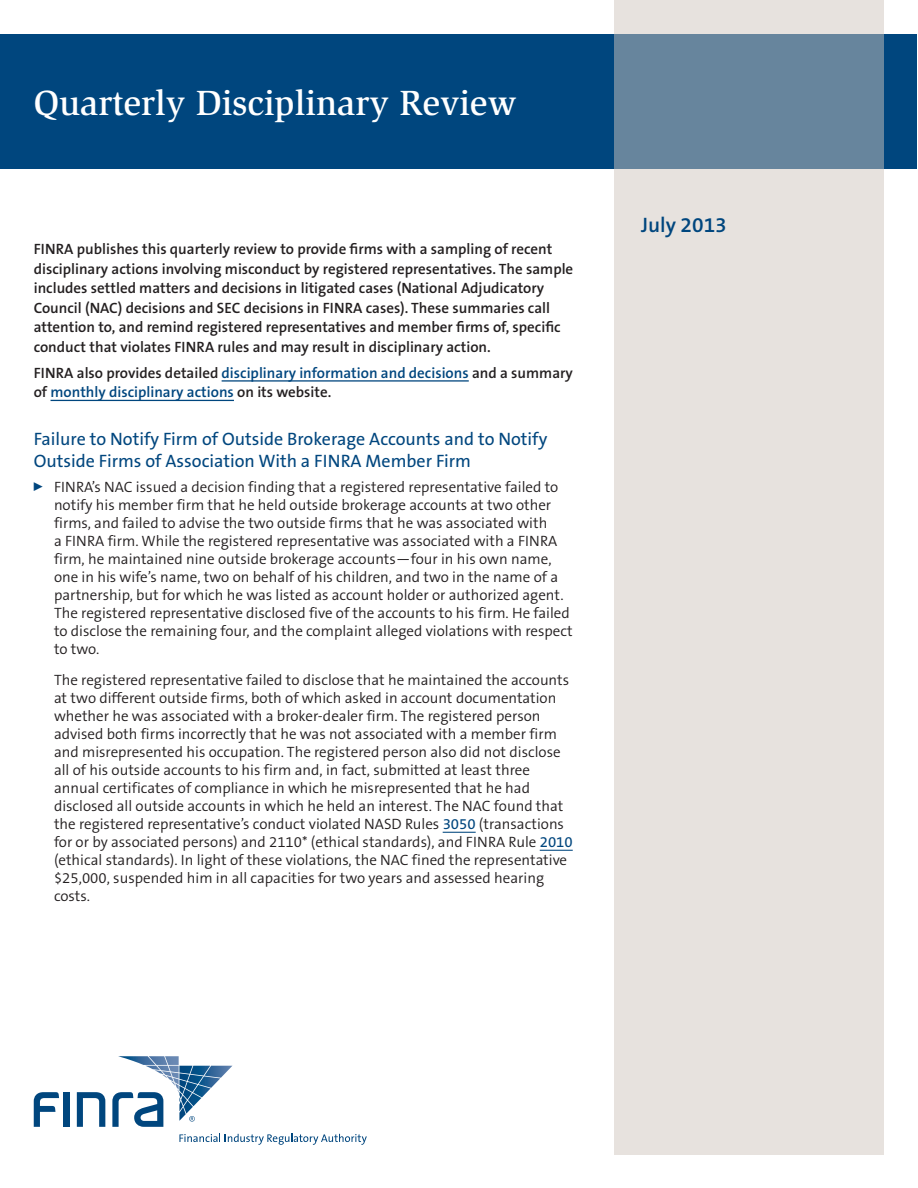
<style>
.page{position:relative;width:918px;height:1188px;background:#fff}
.page>*{position:absolute;margin:0;border:0;box-sizing:border-box;transform-origin:0 0}
.t1{font:500 36px "Slimbach LT";color:#fff}
.t2{font:600 21px "The Sans B6";color:#00467e}
.t3{font:18px/21.6px "The Sans B5 Plain";color:#00467e}
.t4{font:300 15px/18px "The Sans B4";color:#231f20}
.t5{font:600 15px/19.5px "The Sans B6";color:#231f20}
.t6{font:600 15px/19.5px "The Sans B6";color:#00467e}
.s1{color:#231f20}
.s2{font-family:"The Sans B5 Plain";font-weight:400;color:#00467e}
</style>
<div class="page">
<div style="left:0;top:34px;width:917px;height:135px;background:#00467e"></div>
<div style="left:63px;top:1092px;width:7px;height:35px;background:#00467e"></div>
<svg style="left:77px;top:1092px;width:28px;height:35px"></svg>
<svg style="left:34px;top:1092px;width:25px;height:35px"></svg>
<svg style="left:179px;top:1134px;width:188px;height:11px"></svg>
<svg style="left:112px;top:1056px;width:120px;height:71px"></svg>
<svg style="left:614px;top:0;width:270px;height:1154px;fill:#e7e2de"></svg>
<hr style="left:222px;top:380px;width:247px;height:2px;background:#00467e">
<hr style="left:51px;top:400px;width:183px;height:1px;background:#00467e">
<hr style="left:443px;top:832px;width:33px;height:1px;background:#00467e">
<hr style="left:540px;top:850px;width:33px;height:1px;background:#00467e">
<h1 class="t1" style="left:34px;top:81px;width:485px">Quarterly Disciplinary Review</h1>
<p class="t5" style="left:34px;top:240px;width:541px">FINRA publishes this quarterly review to provide firms with a sampling of recent disciplinary actions involving misconduct by registered representatives. The sample includes settled matters and decisions in litigated cases (National Adjudicatory Council (NAC) decisions and SEC decisions in FINRA cases). These summaries call attention to, and remind registered representatives and member firms of, specific conduct that violates FINRA rules and may result in disciplinary action.</p>
<p class="t6" style="left:34px;top:363px;width:541px"><span class="s1">FINRA also provides detailed</span> disciplinary information and decisions <span class="s1">and a summary of</span> monthly disciplinary actions <span class="s1">on its website.</span></p>
<p class="t3" style="left:34px;top:429px;width:515px">Failure to Notify Firm of Outside Brokerage Accounts and to Notify<br>Outside Firms of Association With a FINRA Member Firm</p>
<p class="t4" style="left:54px;top:478px;width:520px;text-indent:-20px"><sup>0</sup> FINRA’s NAC issued a decision finding that a registered representative failed to notify his member firm that he held outside brokerage accounts at two other firms, and failed to advise the two outside firms that he was associated with<br>a FINRA firm. While the registered representative was associated with a FINRA firm, he maintained nine outside brokerage accounts—four in his own name, one in his wife’s name, two on behalf of his children, and two in the name of a partnership, but for which he was listed as account holder or authorized agent.<br>The registered representative disclosed five of the accounts to his firm. He failed to disclose the remaining four, and the complaint alleged violations with respect to two.</p>
<p class="t4" style="left:54px;top:671px;width:520px">The registered representative failed to disclose that he maintained the accounts at two different outside firms, both of which asked in account documentation whether he was associated with a broker-dealer firm. The registered person advised both firms incorrectly that he was not associated with a member firm and misrepresented his occupation. The registered person also did not disclose all of his outside accounts to his firm and, in fact, submitted at least three annual certificates of compliance in which he misrepresented that he had disclosed all outside accounts in which he held an interest. The NAC found that the registered representative’s conduct violated NASD Rules <span class="s2">3050</span> (transactions for or by associated persons) and 2110* (ethical standards), and FINRA Rule <span class="s2">2010 </span>(ethical standards). In light of these violations, the NAC fined the representative $25,000, suspended him in all capacities for two years and assessed hearing costs.</p>
<h2 class="t2" style="left:641px;top:213px;width:87px">July 2013</h2>
</div>
